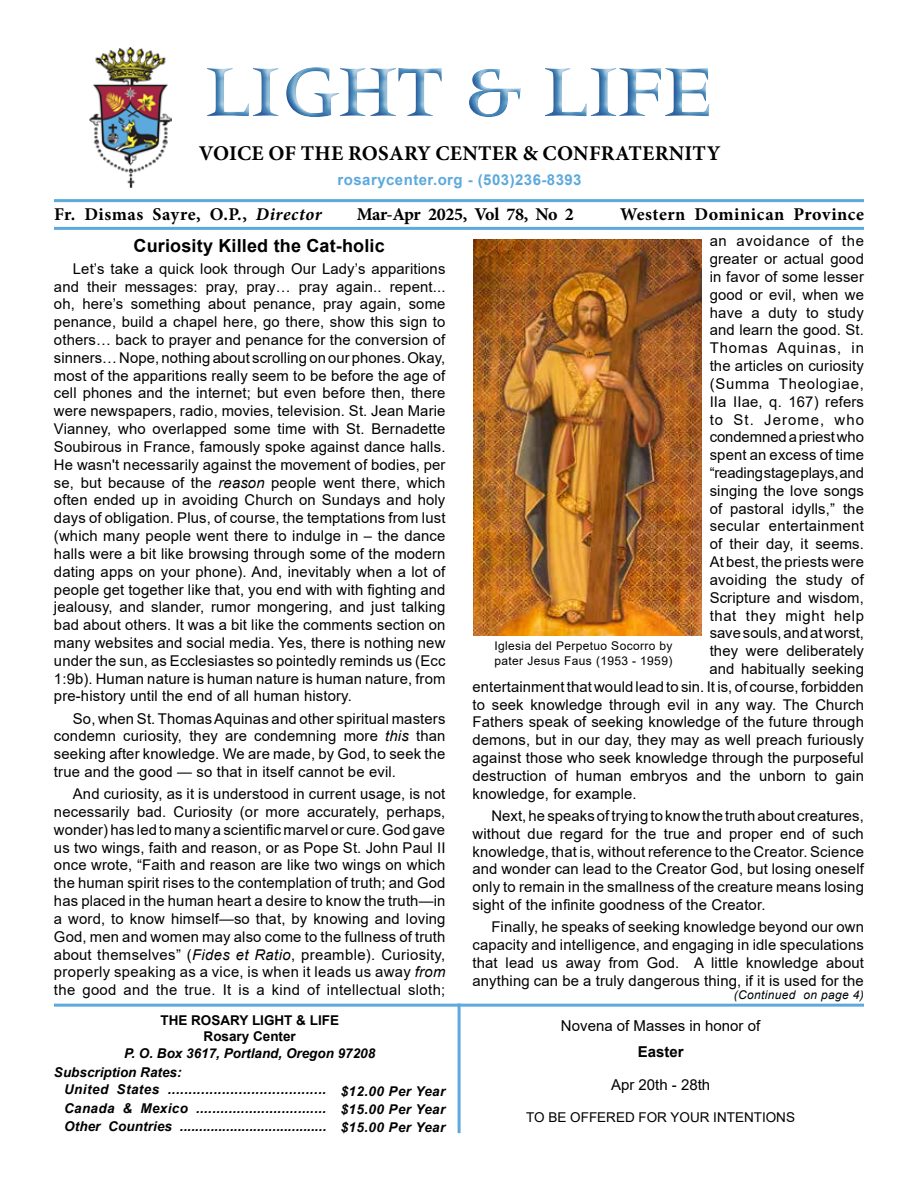
<style>
.page{position:relative;width:918px;height:1188px;background:#fff}
.page>*{position:absolute;margin:0;border:0;box-sizing:border-box;transform-origin:0 0}
.t1{font:500 75px "Meridien";color:#5192be}
.t2{font:700 21px "Minion Pro";letter-spacing:.01em;color:#000}
.t3{font:700 18px "Minion Pro";letter-spacing:.025em;color:#000}
.t4{font:700 18px "Arial";letter-spacing:.01em;color:#000}
.t5{font:700 18px "Minion Pro";letter-spacing:-.025em;color:#000}
.t6{font:15px "Arial";color:#000}
.t7{font:700 15px "Arial";letter-spacing:.03em;color:#5da9dd}
.t8{font:700 15px "Arial";color:#000}
.t9{font:14.85px/17.9px "Arial";letter-spacing:.01em;color:#000;text-align:justify}
.t10{font:14.85px "Arial";letter-spacing:.045em;color:#000}
.t11{font:14.85px "Arial";letter-spacing:-.01em;color:#000}
.t12{font:14.85px "Arial";letter-spacing:.05em;color:#000}
.t13{font:14.85px "Arial";letter-spacing:.06em;color:#000}
.t14{font:14.85px "Arial";letter-spacing:.07em;color:#000}
.t15{font:italic 700 13.5px/18.3px "Arial";letter-spacing:.01em;color:#000;text-align:justify}
.t16{font:italic 700 13.5px "Arial";letter-spacing:.03em;color:#000}
.t17{font:700 13.5px/16.2px "Arial";color:#000;text-align:center}
.t18{font:13.5px "Arial";color:#000}
.t19{font:12px/14.4px "Arial";letter-spacing:.03em;color:#000}
.t20{font:italic 12px "Arial";letter-spacing:.03em;color:#000}
.s1{font-style:italic}
</style>
<div class="page">
<hr style="left:54px;top:199px;width:810px;height:3px;background:#5da9dd">
<hr style="left:54px;top:1004px;width:810px;height:3px;background:#5da9dd">
<hr style="left:458px;top:1004px;width:3px;height:129px;background:#5da9dd">
<hr style="left:54px;top:227px;width:810px;height:3px;background:#5da9dd">
<div style="left:196px;top:60px;width:521px;height:68px;background:#000;opacity:.75"></div>
<img style="left:89px;top:47px;width:82px;height:140px">
<img style="left:474px;top:240px;width:228px;height:395px">
<h1 class="t1" style="left:205px;top:50px;width:510px">LIGHT &amp; LIFE</h1>
<h2 class="t2" style="left:199px;top:139px;width:523px">VOICE OF THE ROSARY CENTER &amp; CONFRATERNITY</h2>
<p class="t7" style="left:338px;top:169px;width:246px">rosarycenter.org - (503)236-8393</p>
<p class="t3" style="left:54px;top:202px;width:269px">Fr. Dismas Sayre, O.P., <span class="s1">Director</span></p>
<p class="t5" style="left:357px;top:202px;width:219px">Mar-Apr 2025, Vol 78, No 2</p>
<p class="t3" style="left:620px;top:202px;width:245px">Western Dominican Province</p>
<p class="t4" style="left:134px;top:233px;width:253px">Curiosity Killed the Cat-holic</p>
<p class="t9" style="left:54px;top:260px;width:393px;text-indent:19px">Let’s take a quick look through Our Lady’s apparitions and their messages: pray, pray… pray again.. repent... oh, here’s something about penance, pray again, some penance, build a chapel here, go there, show this sign to others… back to prayer and penance for the conversion of sinners… Nope, nothing about scrolling on our phones. Okay, most of the apparitions really seem to be before the age of cell phones and the internet; but even before then, there were newspapers, radio, movies, television. St. Jean Marie Vianney, who overlapped some time with St. Bernadette Soubirous in France, famously spoke against dance halls.<br>He wasn't necessarily against the movement of bodies, per se, but because of the <span class="s1">reason</span> people went there, which often ended up in avoiding Church on Sundays and holy days of obligation. Plus, of course, the temptations from lust (which many people went there to indulge in – the dance halls were a bit like browsing through some of the modern dating apps on your phone). And, inevitably when a lot of people get together like that, you end with with fighting and jealousy, and slander, rumor mongering, and just talking bad about others. It was a bit like the comments section on many websites and social media. Yes, there is nothing new under the sun, as Ecclesiastes so pointedly reminds us (Ecc 1:9b). Human nature is human nature is human nature, from pre-history until the end of all human history.</p>
<p class="t9" style="left:54px;top:709px;width:393px;text-indent:19px">So, when St. Thomas Aquinas and other spiritual masters condemn curiosity, they are condemning more <span class="s1">this</span> than seeking after knowledge. We are made, by God, to seek the true and the good — so that in itself cannot be evil.</p>
<p class="t9" style="left:54px;top:785px;width:393px;text-indent:19px">And curiosity, as it is understood in current usage, is not necessarily bad. Curiosity (or more accurately, perhaps, wonder) has led to many a scientific marvel or cure. God gave us two wings, faith and reason, or as Pope St. John Paul II once wrote, “Faith and reason are like two wings on which the human spirit rises to the contemplation of truth; and God has placed in the human heart a desire to know the truth—in a word, to know himself—so that, by knowing and loving God, men and women may also come to the fullness of truth about themselves” (<span class="s1">Fides et Ratio</span>, preamble). Curiosity, properly speaking as a vice, is when it leads us away <span class="s1">from </span>the good and the true. It is a kind of intellectual sloth;</p>
<p class="t17" style="left:160px;top:1013px;width:180px">THE ROSARY LIGHT &amp; LIFE<br>Rosary Center</p>
<p class="t15" style="left:124px;top:1044px;width:253px">P. O. Box 3617, Portland, Oregon 97208</p>
<p class="t15" style="left:54px;top:1064px;width:129px">Subscription Rates:</p>
<p class="t16" style="left:341px;top:1082px;width:106px">$12.00 Per Year</p>
<p class="t16" style="left:341px;top:1100px;width:106px">$15.00 Per Year</p>
<p class="t16" style="left:341px;top:1119px;width:106px">$15.00 Per Year</p>
<p class="t15" style="left:64px;top:1081px;width:264px">United States ......................................<br>Canada &amp; Mexico ................................<br>Other Countries ......................................</p>
<p class="t10" style="left:710px;top:231px;width:156px">an avoidance of the</p>
<p class="t9" style="left:710px;top:250px;width:156px">greater or actual good</p>
<p class="t9" style="left:710px;top:268px;width:156px">in favor of some lesser</p>
<p class="t9" style="left:710px;top:286px;width:156px">good or evil, when we</p>
<p class="t9" style="left:710px;top:303px;width:156px">have a duty to study</p>
<p class="t9" style="left:710px;top:321px;width:156px">and learn the good. St.</p>
<p class="t13" style="left:710px;top:338px;width:156px">Thomas Aquinas, in</p>
<p class="t9" style="left:710px;top:357px;width:156px">the articles on curiosity</p>
<p class="t12" style="left:710px;top:373px;width:156px">(Summa Theologiae,</p>
<p class="t9" style="left:710px;top:392px;width:156px">IIa IIae, q. 167) refers</p>
<p class="t14" style="left:710px;top:409px;width:156px">to St. Jerome, who</p>
<p class="t9" style="left:710px;top:428px;width:156px">condemned a priest who</p>
<p class="t9" style="left:710px;top:446px;width:156px">spent an excess of time</p>
<p class="t11" style="left:710px;top:463px;width:156px">“reading stage plays, and</p>
<p class="t9" style="left:710px;top:482px;width:156px">singing the love songs</p>
<p class="t9" style="left:710px;top:499px;width:156px">of pastoral idylls,” the</p>
<p class="t9" style="left:710px;top:517px;width:156px">secular entertainment</p>
<p class="t9" style="left:710px;top:535px;width:156px">of their day, it seems.</p>
<p class="t9" style="left:710px;top:553px;width:156px">At best, the priests were</p>
<p class="t9" style="left:710px;top:571px;width:156px">avoiding the study of</p>
<p class="t9" style="left:710px;top:588px;width:156px">Scripture and wisdom,</p>
<p class="t10" style="left:710px;top:605px;width:156px">that they might help</p>
<p class="t9" style="left:710px;top:624px;width:156px">save souls, and at worst,</p>
<p class="t9" style="left:710px;top:642px;width:156px">they were deliberately</p>
<p class="t9" style="left:709px;top:660px;width:156px">and habitually seeking</p>
<p class="t9" style="left:472px;top:678px;width:393px">entertainment that would lead to sin. It is, of course, forbidden</p>
<p class="t9" style="left:472px;top:695px;width:393px">to seek knowledge through evil in any way. The Church</p>
<p class="t9" style="left:472px;top:713px;width:393px">Fathers speak of seeking knowledge of the future through</p>
<p class="t9" style="left:472px;top:731px;width:393px">demons, but in our day, they may as well preach furiously</p>
<p class="t9" style="left:472px;top:749px;width:393px">against those who seek knowledge through the purposeful</p>
<p class="t9" style="left:472px;top:767px;width:393px">destruction of human embryos and the unborn to gain</p>
<p class="t9" style="left:472px;top:784px;width:166px">knowledge, for example.</p>
<p class="t9" style="left:472px;top:807px;width:393px;text-indent:19px">Next, he speaks of trying to know the truth about creatures, without due regard for the true and proper end of such knowledge, that is, without reference to the Creator. Science and wonder can lead to the Creator God, but losing oneself only to remain in the smallness of the creature means losing sight of the infinite goodness of the Creator.</p>
<p class="t9" style="left:472px;top:918px;width:393px;text-indent:19px">Finally, he speaks of seeking knowledge beyond our own capacity and intelligence, and engaging in idle speculations that lead us away from God. A little knowledge about anything can be a truly dangerous thing, if it is used for the</p>
<p class="t19" style="left:494px;top:639px;width:180px">Iglesia del Perpetuo Socorro by pater Jesus Faus (1953 - 1959)</p>
<p class="t20" style="left:734px;top:987px;width:132px">(Continued on page 4)</p>
<p class="t6" style="left:561px;top:1015px;width:201px">Novena of Masses in honor of</p>
<p class="t8" style="left:638px;top:1042px;width:47px">Easter</p>
<p class="t6" style="left:611px;top:1074px;width:101px">Apr 20th - 28th</p>
<p class="t18" style="left:526px;top:1108px;width:270px">TO BE OFFERED FOR YOUR INTENTIONS</p>
</div>
